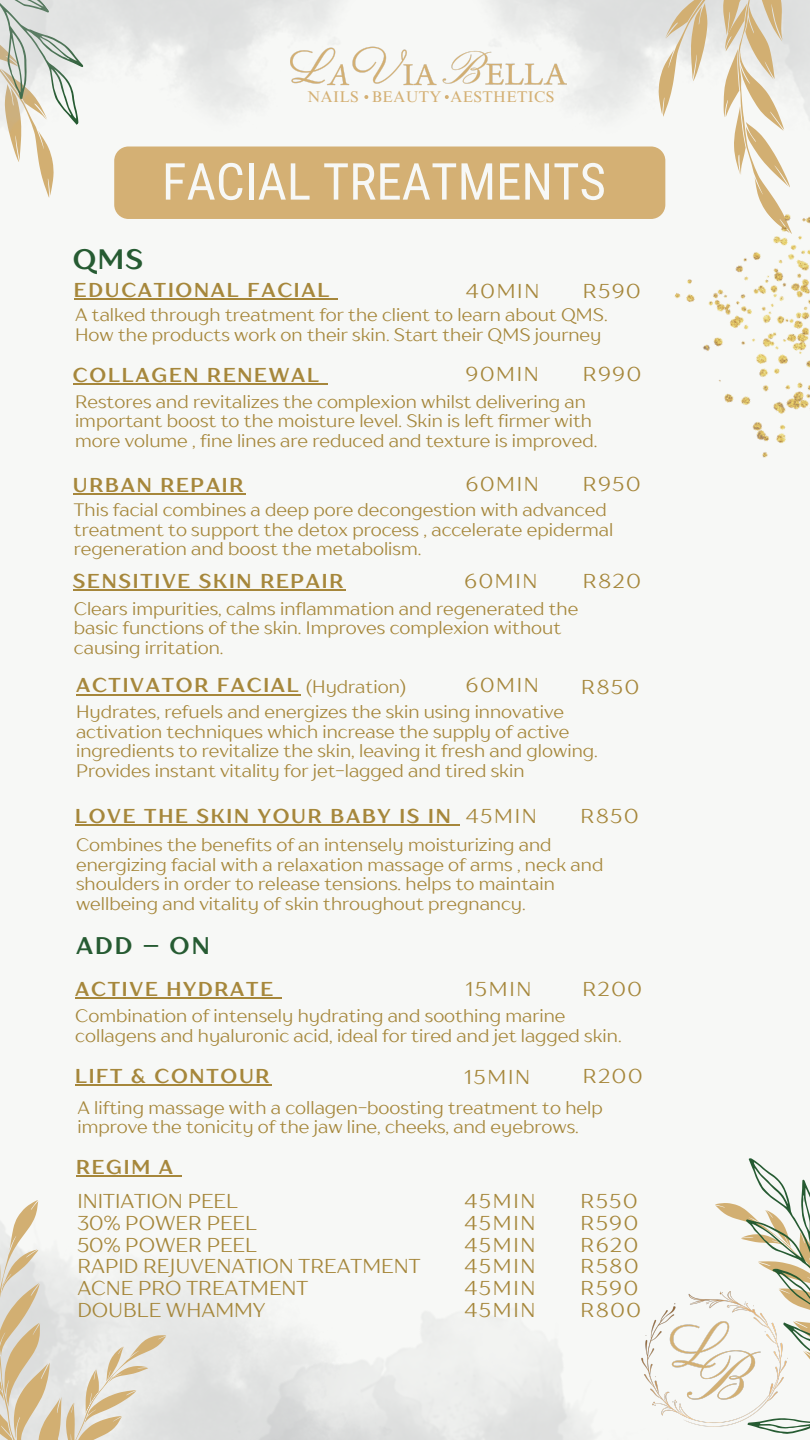
<style>
.page{position:relative;width:810px;height:1440px;background:#f7f8f6}
.page>*{position:absolute;margin:0;border:0;box-sizing:border-box;transform-origin:0 0}
.t1{font:51px "Roboto Condensed";color:#f7f8f6}
.t2{font:700 28px "TT Drugs";color:#265b32}
.t3{font:700 24px "TT Drugs";color:#265b32}
.t4{font:700 20px "TT Drugs";letter-spacing:.09em;color:#a6873b}
.t5{font:20px/21.8px "TT Drugs";letter-spacing:.09em;color:#a6873b}
.t6{font:20px/21.8px "TT Drugs";color:#a6873b}
.t7{font:18px/19.5px "TT Drugs";color:#a6873b}
.t8{font:15.5px "Times NRMT Pro";letter-spacing:.025em;color:#d4b074}
.s1{font-weight:400}
</style>
<div class="page">
<svg style="left:658px;top:0;width:152px;height:97px"></svg>
<svg style="left:0;top:1200px;width:167px;height:240px"></svg>
<img style="left:369px;top:26px;width:197px;height:60px">
<svg style="left:445px;top:95px;width:4px;height:4px"></svg>
<svg style="left:14px;top:149px;width:40px;height:49px"></svg>
<svg style="left:641px;top:1158px;width:169px;height:276px"></svg>
<img style="left:623px;top:97px;width:187px;height:361px">
<hr style="left:74px;top:298px;width:257px;height:2px;background:#a6873b">
<svg style="left:331px;top:298px;width:7px;height:2px"></svg>
<div style="left:114px;top:146px;width:551px;height:73px;background:#d4b074;border-radius:14px"></div>
<hr style="left:73px;top:383px;width:248px;height:2px;background:#a6873b">
<svg style="left:321px;top:383px;width:7px;height:2px"></svg>
<hr style="left:73px;top:493px;width:172px;height:2px;background:#a6873b">
<hr style="left:73px;top:590px;width:272px;height:1px;background:#a6873b">
<hr style="left:76px;top:694px;width:225px;height:1px;background:#a6873b">
<hr style="left:75px;top:824px;width:378px;height:2px;background:#a6873b">
<svg style="left:453px;top:824px;width:7px;height:2px"></svg>
<hr style="left:75px;top:997px;width:200px;height:2px;background:#a6873b">
<svg style="left:275px;top:997px;width:7px;height:2px"></svg>
<hr style="left:75px;top:1084px;width:196px;height:2px;background:#a6873b">
<hr style="left:76px;top:1175px;width:99px;height:2px;background:#a6873b">
<svg style="left:175px;top:1175px;width:7px;height:2px"></svg>
<img style="left:0;top:0;width:369px;height:149px">
<p class="t8" style="left:308px;top:87px;width:248px">NAILS BEAUTY AESTHETICS</p>
<h2 class="t2" style="left:73px;top:241px;width:72px">QMS</h2>
<h1 class="t1" style="left:162px;top:146px;width:446px">FACIAL TREATMENTS</h1>
<p class="t4" style="left:74px;top:277px;width:257px">EDUCATIONAL FACIAL</p>
<p class="t5" style="left:583px;top:280px;width:59px">R590</p>
<p class="t5" style="left:466px;top:280px;width:75px">40MIN</p>
<p class="t7" style="left:75px;top:305px;width:534px">A talked through treatment for the client to learn about QMS.<br>How the products work on their skin. Start their QMS journey</p>
<p class="t4" style="left:73px;top:361px;width:248px">COLLAGEN RENEWAL</p>
<p class="t5" style="left:466px;top:363px;width:75px">90MIN</p>
<p class="t5" style="left:583px;top:363px;width:60px">R990</p>
<p class="t7" style="left:75px;top:392px;width:524px">Restores and revitalizes the complexion whilst delivering an important boost to the moisture level. Skin is left firmer with more volume , fine lines are reduced and texture is improved.</p>
<p class="t4" style="left:73px;top:471px;width:172px">URBAN REPAIR</p>
<p class="t5" style="left:466px;top:473px;width:75px">60MIN</p>
<p class="t5" style="left:583px;top:473px;width:59px">R950</p>
<p class="t7" style="left:74px;top:500px;width:541px">This facial combines a deep pore decongestion with advanced treatment to support the detox process , accelerate epidermal regeneration and boost the metabolism.</p>
<p class="t4" style="left:73px;top:568px;width:272px">SENSITIVE SKIN REPAIR</p>
<p class="t5" style="left:465px;top:570px;width:75px">60MIN</p>
<p class="t5" style="left:583px;top:570px;width:59px">R820</p>
<p class="t7" style="left:74px;top:599px;width:506px">Clears impurities, calms inflammation and regenerated the basic functions of the skin. Improves complexion without causing irritation.</p>
<p class="t4" style="left:76px;top:672px;width:224px">ACTIVATOR FACIAL</p>
<p class="t5" style="left:466px;top:674px;width:75px">60MIN</p>
<p class="t5" style="left:581px;top:676px;width:60px">R850</p>
<p class="t7" style="left:76px;top:702px;width:523px">Hydrates, refuels and energizes the skin using innovative activation techniques which increase the supply of active ingredients to revitalize the skin, leaving it fresh and glowing.<br>Provides instant vitality for jet-lagged and tired skin</p>
<p class="t4" style="left:75px;top:803px;width:463px">LOVE THE SKIN YOUR BABY IS IN <span class="s1">45MIN</span></p>
<p class="t5" style="left:580px;top:805px;width:60px">R850</p>
<p class="t7" style="left:76px;top:835px;width:529px">Combines the benefits of an intensely moisturizing and energizing facial with a relaxation massage of arms , neck and shoulders in order to release tensions. helps to maintain wellbeing and vitality of skin throughout pregnancy.</p>
<h3 class="t3" style="left:76px;top:930px;width:135px">ADD – ON</h3>
<p class="t4" style="left:75px;top:976px;width:199px">ACTIVE HYDRATE</p>
<p class="t5" style="left:466px;top:978px;width:67px">15MIN</p>
<p class="t5" style="left:582px;top:978px;width:61px">R200</p>
<p class="t7" style="left:75px;top:1006px;width:548px">Combination of intensely hydrating and soothing marine collagens and hyaluronic acid, ideal for tired and jet lagged skin.</p>
<p class="t4" style="left:75px;top:1063px;width:196px">LIFT &amp; CONTOUR</p>
<p class="t5" style="left:465px;top:1066px;width:67px">15MIN</p>
<p class="t7" style="left:77px;top:1097px;width:527px">A lifting massage with a collagen-boosting treatment to help improve the tonicity of the jaw line, cheeks, and eyebrows.</p>
<p class="t4" style="left:76px;top:1154px;width:99px">REGIM A</p>
<p class="t5" style="left:580px;top:1190px;width:62px">R550<br>R590<br>R620<br>R580<br>R590<br>R800</p>
<p class="t7" style="left:305px;top:677px;width:103px">(Hydration)</p>
<p class="t5" style="left:583px;top:1065px;width:61px">R200</p>
<p class="t6" style="left:77px;top:1190px;width:345px">INITIATION PEEL<br>30% POWER PEEL<br>50% POWER PEEL<br>RAPID REJUVENATION TREATMENT<br>ACNE PRO TREATMENT<br>DOUBLE WHAMMY</p>
<p class="t5" style="left:465px;top:1190px;width:73px;text-align:justify">45MIN 45MIN 45MIN 45MIN 45MIN 45MIN</p>
</div>
